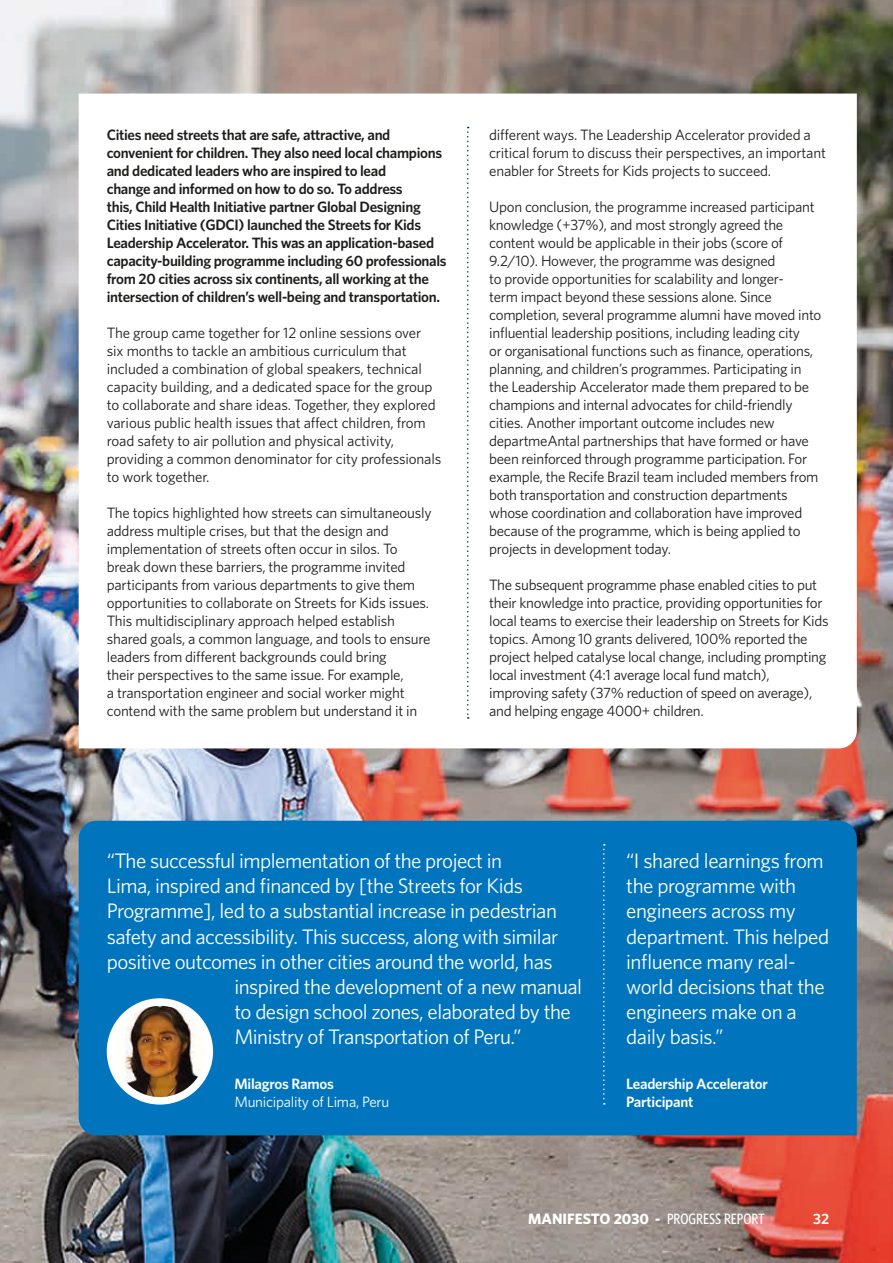
<style>
.page{position:relative;width:893px;height:1263px;background:#fff}
.page>*{position:absolute;margin:0;border:0;box-sizing:border-box;transform-origin:0 0}
.t1{font:21px/25.2px "Whitney";letter-spacing:-.025em;color:#fff}
.t2{font:15px/18px "Whitney";letter-spacing:-.02em;color:#1d1d1b}
.t3{font:600 15px/18px "Whitney";letter-spacing:-.02em;color:#1d1d1b}
.t4{font:600 15px/18px "Whitney";letter-spacing:-.015em;color:#fff}
.t5{font:700 15px "Whitney";color:#fff}
.t6{font:15px "Whitney";letter-spacing:-.015em;color:#fff}
.s1{font-family:"Whitney Condensed";font-weight:500}
</style>
<div class="page">
<img style="left:0;top:0;width:893px;height:1263px">
<svg style="left:79px;top:94px;width:778px;height:654px"></svg>
<svg style="left:467px;top:127px;width:2px;height:592px"></svg>
<div style="left:79px;top:821px;width:778px;height:314px;background:#0075be"></div>
<img style="left:111px;top:1002px;width:98px;height:99px;border-radius:49px">
<div style="left:107px;top:998px;width:106px;height:106px;border:8px solid #fff;border-radius:50%"></div>
<svg style="left:603px;top:844px;width:2px;height:260px"></svg>
<p class="t3" style="left:107px;top:125px;width:341px">Cities need streets that are safe, attractive, and convenient for children. They also need local champions and dedicated leaders who are inspired to lead<br>change and informed on how to do so. To address<br>this, Child Health Initiative partner Global Designing Cities Initiative (GDCI) launched the Streets for Kids Leadership Accelerator. This was an application-based capacity-building programme including 60 professionals from 20 cities across six continents, all working at the intersection of children’s well-being and transportation.</p>
<p class="t2" style="left:107px;top:323px;width:336px">The group came together for 12 online sessions over six months to tackle an ambitious curriculum that included a combination of global speakers, technical capacity building, and a dedicated space for the group to collaborate and share ideas. Together, they explored various public health issues that affect children, from road safety to air pollution and physical activity, providing a common denominator for city professionals to work together.</p>
<p class="t2" style="left:107px;top:503px;width:326px">The topics highlighted how streets can simultaneously address multiple crises, but that the design and implementation of streets often occur in silos. To break down these barriers, the programme invited participants from various departments to give them opportunities to collaborate on Streets for Kids issues.<br>This multidisciplinary approach helped establish shared goals, a common language, and tools to ensure leaders from different backgrounds could bring<br>their perspectives to the same issue. For example,<br>a transportation engineer and social worker might contend with the same problem but understand it in</p>
<p class="t2" style="left:489px;top:125px;width:338px">different ways. The Leadership Accelerator provided a critical forum to discuss their perspectives, an important enabler for Streets for Kids projects to succeed.</p>
<p class="t2" style="left:489px;top:197px;width:334px">Upon conclusion, the programme increased participant knowledge (+37%), and most strongly agreed the content would be applicable in their jobs (score of 9.2/10). However, the programme was designed<br>to provide opportunities for scalability and longer-<br>term impact beyond these sessions alone. Since completion, several programme alumni have moved into influential leadership positions, including leading city<br>or organisational functions such as finance, operations, planning, and children’s programmes. Participating in the Leadership Accelerator made them prepared to be champions and internal advocates for child-friendly cities. Another important outcome includes new departmeAntal partnerships that have formed or have been reinforced through programme participation. For example, the Recife Brazil team included members from both transportation and construction departments whose coordination and collaboration have improved because of the programme, which is being applied to projects in development today.</p>
<p class="t2" style="left:489px;top:575px;width:341px">The subsequent programme phase enabled cities to put their knowledge into practice, providing opportunities for local teams to exercise their leadership on Streets for Kids topics. Among 10 grants delivered, 100% reported the project helped catalyse local change, including prompting local investment (4:1 average local fund match), improving safety (37% reduction of speed on average), and helping engage 4000+ children.</p>
<h1 class="t1" style="left:107px;top:847px;width:397px">“The successful implementation of the project in</h1>
<h1 class="t1" style="left:107px;top:873px;width:418px">Lima, inspired and financed by [the Streets for Kids</h1>
<h1 class="t1" style="left:107px;top:898px;width:452px">Programme], led to a substantial increase in pedestrian</h1>
<h1 class="t1" style="left:107px;top:923px;width:453px">safety and accessibility. This success, along with similar</h1>
<h1 class="t1" style="left:107px;top:948px;width:447px">positive outcomes in other cities around the world, has</h1>
<h1 class="t1" style="left:234px;top:973px;width:349px">inspired the development of a new manual</h1>
<h1 class="t1" style="left:234px;top:999px;width:338px">to design school zones, elaborated by the</h1>
<h1 class="t1" style="left:234px;top:1024px;width:289px">Ministry of Transportation of Peru.”</h1>
<p class="t4" style="left:234px;top:1075px;width:101px">Milagros Ramos</p>
<p class="t6" style="left:234px;top:1092px;width:157px">Municipality of Lima, Peru</p>
<h1 class="t1" style="left:626px;top:847px;width:205px">“I shared learnings from the programme with engineers across my department. This helped influence many real&shy;world decisions that the engineers make on a daily basis.”</h1>
<p class="t4" style="left:626px;top:1075px;width:143px">Leadership Accelerator<br>Participant</p>
<p class="t5" style="left:528px;top:1209px;width:238px">MANIFESTO 2030 - <span class="s1">PROGRESS REPORT</span></p>
<p class="t4" style="left:813px;top:1209px;width:18px">32</p>
</div>
